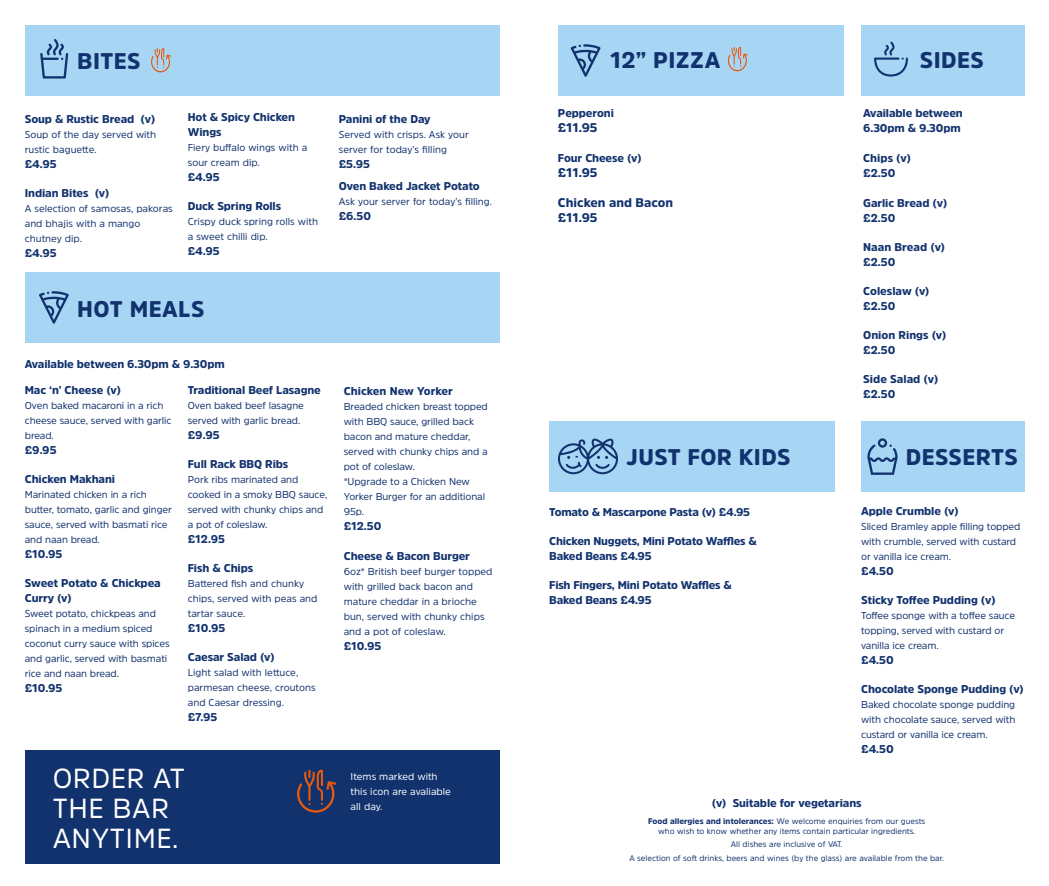
<style>
.page{position:relative;width:1049px;height:886px;background:#fff}
.page>*{position:absolute;margin:0;border:0;box-sizing:border-box;transform-origin:0 0}
.t1{font:27.5px/30px "Amsi Pro";letter-spacing:.02em;color:#fff}
.t2{font:900 22.5px "Amsi Pro";letter-spacing:.02em;color:#12326e}
.t3{font:900 12.5px/15px "Amsi Pro";color:#12326e}
.t4{font:900 11.25px/15px "Amsi Pro";letter-spacing:-.01em;color:#12326e}
.t5{font:10px/15px "Amsi Pro";letter-spacing:-.01em;color:#12326e}
.t6{font:10px/15px "Amsi Pro";color:#fff}
.t7{font:8.12px/10px "Amsi Pro";color:#12326e;text-align:center}
.s1{font-weight:900}
</style>
<div class="page">
<div style="left:861px;top:421px;width:163px;height:71px;background:#a7d6f5"></div>
<div style="left:549px;top:421px;width:285px;height:71px;background:#a7d6f5"></div>
<svg style="left:867px;top:438px;width:30px;height:37px"></svg>
<div style="left:25px;top:25px;width:475px;height:71px;background:#a7d6f5"></div>
<svg style="left:40px;top:39px;width:28px;height:40px"></svg>
<svg style="left:558px;top:439px;width:60px;height:35px"></svg>
<div style="left:25px;top:750px;width:475px;height:113px;background:#12326e"></div>
<svg style="left:297px;top:769px;width:39px;height:43px"></svg>
<div style="left:25px;top:272px;width:475px;height:71px;background:#a7d6f5"></div>
<svg style="left:39px;top:291px;width:30px;height:33px"></svg>
<svg style="left:151px;top:48px;width:20px;height:24px"></svg>
<div style="left:861px;top:25px;width:163px;height:71px;background:#a7d6f5"></div>
<svg style="left:874px;top:41px;width:34px;height:36px"></svg>
<div style="left:558px;top:25px;width:285px;height:71px;background:#a7d6f5"></div>
<svg style="left:571px;top:44px;width:29px;height:33px"></svg>
<svg style="left:728px;top:47px;width:20px;height:24px"></svg>
<h2 class="t2" style="left:77px;top:45px;width:14px">bites</h2>
<p class="t4" style="left:25px;top:111px;width:132px">Soup &amp; Rustic Bread (v)</p>
<p class="t5" style="left:25px;top:126px;width:133px">Soup of the day served with rustic baguette.</p>
<p class="t4" style="left:25px;top:156px;width:34px">£4.95</p>
<p class="t4" style="left:25px;top:185px;width:86px">Indian Bites (v)</p>
<p class="t5" style="left:25px;top:201px;width:150px">A selection of samosas, pakoras and bhajis with a mango chutney dip.</p>
<p class="t4" style="left:25px;top:245px;width:34px">£4.95</p>
<p class="t4" style="left:188px;top:109px;width:109px">Hot &amp; Spicy Chicken<br>Wings</p>
<p class="t5" style="left:188px;top:140px;width:121px">Fiery buffalo wings with a sour cream dip.</p>
<p class="t4" style="left:188px;top:169px;width:34px">£4.95</p>
<p class="t4" style="left:188px;top:198px;width:95px">Duck Spring Rolls</p>
<p class="t5" style="left:188px;top:214px;width:132px">Crispy duck spring rolls with a sweet chilli dip.</p>
<p class="t4" style="left:188px;top:243px;width:34px">£4.95</p>
<p class="t4" style="left:339px;top:111px;width:93px">Panini of the Day</p>
<p class="t5" style="left:339px;top:126px;width:132px">Served with crisps. Ask your server for today’s filling</p>
<p class="t4" style="left:339px;top:152px;width:143px;line-height:22.1px">£5.95<br>Oven Baked Jacket Potato</p>
<p class="t5" style="left:339px;top:194px;width:155px">Ask your server for today’s filling.</p>
<p class="t4" style="left:339px;top:208px;width:34px">£6.50</p>
<h2 class="t2" style="left:77px;top:293px;width:129px">HOT MEALS</h2>
<p class="t4" style="left:25px;top:356px;width:202px">Available between 6.30pm &amp; 9.30pm</p>
<p class="t4" style="left:25px;top:382px;width:98px">Mac ‘n’ Cheese (v)</p>
<p class="t5" style="left:25px;top:397px;width:148px">Oven baked macaroni in a rich cheese sauce, served with garlic bread.</p>
<p class="t4" style="left:25px;top:442px;width:33px">£9.95</p>
<p class="t4" style="left:25px;top:471px;width:92px">Chicken Makhani</p>
<p class="t5" style="left:25px;top:487px;width:149px">Marinated chicken in a rich butter, tomato, garlic and ginger sauce, served with basmati rice and naan bread.</p>
<p class="t4" style="left:25px;top:546px;width:39px">£10.95</p>
<p class="t4" style="left:25px;top:575px;width:137px">Sweet Potato &amp; Chickpea<br>Curry (v)</p>
<p class="t5" style="left:25px;top:606px;width:146px">Sweet potato, chickpeas and spinach in a medium spiced coconut curry sauce with spices and garlic, served with basmati rice and naan bread.</p>
<p class="t4" style="left:25px;top:680px;width:39px">£10.95</p>
<p class="t4" style="left:188px;top:382px;width:135px">Traditional Beef Lasagne</p>
<p class="t5" style="left:188px;top:397px;width:118px">Oven baked beef lasagne served with garlic bread.</p>
<p class="t4" style="left:188px;top:427px;width:33px">£9.95</p>
<p class="t4" style="left:188px;top:456px;width:102px">Full Rack BBQ Ribs</p>
<p class="t5" style="left:188px;top:472px;width:141px">Pork ribs marinated and cooked in a smoky BBQ sauce, served with chunky chips and a pot of coleslaw.</p>
<p class="t4" style="left:188px;top:531px;width:39px">£12.95</p>
<p class="t4" style="left:188px;top:560px;width:67px">Fish &amp; Chips</p>
<p class="t5" style="left:188px;top:576px;width:131px">Battered fish and chunky chips, served with peas and tartar sauce.</p>
<p class="t4" style="left:188px;top:620px;width:39px">£10.95</p>
<p class="t4" style="left:188px;top:650px;width:89px">Caesar Salad (v)</p>
<p class="t5" style="left:188px;top:665px;width:129px">Light salad with lettuce, parmesan cheese, croutons and Caesar dressing.</p>
<p class="t4" style="left:188px;top:710px;width:31px">£7.95</p>
<p class="t4" style="left:344px;top:383px;width:111px">Chicken New Yorker</p>
<p class="t5" style="left:344px;top:399px;width:146px">Breaded chicken breast topped with BBQ sauce, grilled back bacon and mature cheddar, served with chunky chips and a pot of coleslaw.<br>*Upgrade to a Chicken New<br>Yorker Burger for an additional<br>95p.</p>
<p class="t4" style="left:344px;top:518px;width:39px">£12.50</p>
<p class="t4" style="left:344px;top:548px;width:128px">Cheese &amp; Bacon Burger</p>
<p class="t5" style="left:344px;top:564px;width:150px">6oz* British beef burger topped with grilled back bacon and mature cheddar in a brioche bun, served with chunky chips and a pot of coleslaw.</p>
<p class="t4" style="left:344px;top:638px;width:39px">£10.95</p>
<h1 class="t1" style="left:53px;top:762px;width:134px">ORDER AT<br>THE BAR<br>ANYTIME.</h1>
<p class="t6" style="left:351px;top:769px;width:102px">Items marked with this icon are avaliable all day.</p>
<h2 class="t2" style="left:610px;top:45px;width:109px">12” Pizza</h2>
<p class="t4" style="left:558px;top:106px;width:57px">Pepperoni</p>
<p class="t3" style="left:558px;top:120px;width:41px">£11.95</p>
<p class="t4" style="left:558px;top:150px;width:85px">Four Cheese (v)</p>
<p class="t3" style="left:558px;top:164px;width:41px">£11.95</p>
<p class="t3" style="left:558px;top:194px;width:117px">Chicken and Bacon £11.95</p>
<h2 class="t2" style="left:626px;top:441px;width:77px">just for</h2>
<h2 class="t2" style="left:739px;top:441px;width:28px">kids</h2>
<p class="t4" style="left:549px;top:504px;width:202px">Tomato &amp; Mascarpone Pasta (v) £4.95</p>
<p class="t4" style="left:549px;top:533px;width:209px">Chicken Nuggets, Mini Potato Waffles &amp;<br>Baked Beans £4.95</p>
<p class="t4" style="left:549px;top:577px;width:184px">Fish Fingers, Mini Potato Waffles &amp;<br>Baked Beans £4.95</p>
<h2 class="t2" style="left:920px;top:45px;width:65px">SIDES</h2>
<p class="t4" style="left:863px;top:106px;width:101px">Available between<br>6.30pm &amp; 9.30pm</p>
<p class="t4" style="left:863px;top:151px;width:49px">Chips (v) £2.50</p>
<p class="t4" style="left:863px;top:195px;width:86px">Garlic Bread (v) £2.50</p>
<p class="t4" style="left:863px;top:239px;width:83px">Naan Bread (v) £2.50</p>
<p class="t4" style="left:863px;top:283px;width:68px">Coleslaw (v) £2.50</p>
<p class="t4" style="left:863px;top:327px;width:85px">Onion Rings (v) £2.50</p>
<p class="t4" style="left:863px;top:371px;width:77px">Side Salad (v) £2.50</p>
<h2 class="t2" style="left:906px;top:442px;width:31px">Desserts</h2>
<p class="t4" style="left:861px;top:503px;width:99px">Apple Crumble (v)</p>
<p class="t5" style="left:861px;top:519px;width:161px">Sliced Bramley apple filling topped with crumble, served with custard or vanilla ice cream.</p>
<p class="t4" style="left:861px;top:563px;width:34px">£4.50</p>
<p class="t4" style="left:861px;top:592px;width:136px">Sticky Toffee Pudding (v)</p>
<p class="t5" style="left:861px;top:608px;width:155px">Toffee sponge with a toffee sauce topping, served with custard or vanilla ice cream.</p>
<p class="t4" style="left:861px;top:652px;width:34px">£4.50</p>
<p class="t4" style="left:861px;top:681px;width:164px">Chocolate Sponge Pudding (v)</p>
<p class="t5" style="left:861px;top:697px;width:156px;text-align:justify">Baked chocolate sponge pudding with chocolate sauce, served with custard or vanilla ice cream.</p>
<p class="t4" style="left:861px;top:742px;width:34px">£4.50</p>
<p class="t4" style="left:712px;top:795px;width:151px">(v) Suitable for vegetarians</p>
<p class="t7" style="left:648px;top:815px;width:279px"><span class="s1">Food allergies and intolerances:</span> We welcome enquiries from our guests who wish to know whether any items contain particular ingredients.</p>
<p class="t7" style="left:629px;top:837px;width:316px;line-height:13.5px">All dishes are inclusive of VAT.<br>A selection of soft drinks, beers and wines (by the glass) are available from the bar.</p>
</div>
